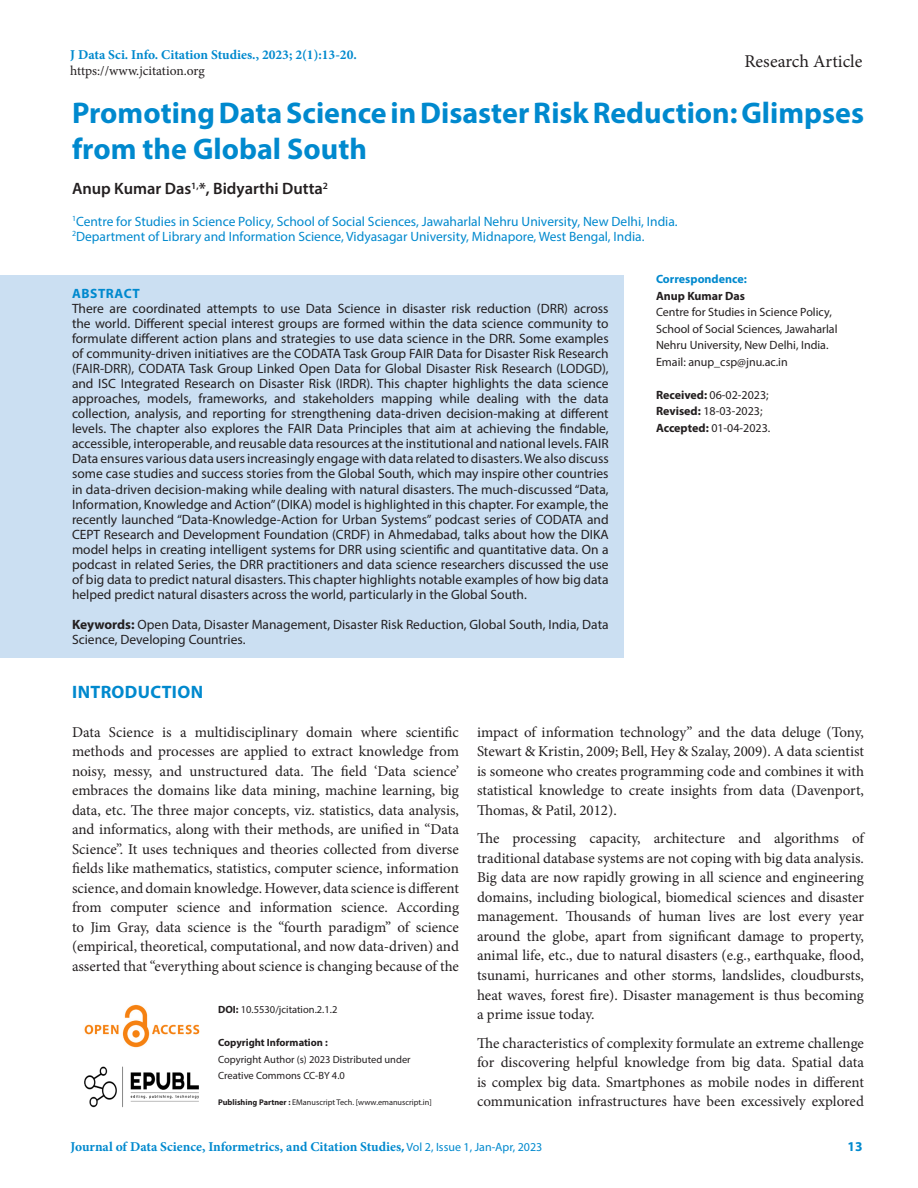
<style>
.page{position:relative;width:918px;height:1188px;background:#fff}
.page>*{position:absolute;margin:0;border:0;box-sizing:border-box;transform-origin:0 0}
.Art_Title{font:700 30px/36px "Myriad Pro";color:#0089ce}
.t1{font:18px "Minion Pro";color:#231f20}
.Intro_head{font:700 18px "Myriad Pro";letter-spacing:.02em;color:#0089ce}
.Author_Names{font:600 16.5px "Myriad Pro";color:#231f20}
.Body_text{font:15px/19.5px "Minion Pro";color:#231f20;text-align:justify}
.Abstract_TXT{font:13.5px/15px "Myriad Pro";color:#231f20;text-align:justify}
.Author_Affiliations{font:13.5px "Myriad Pro";color:#0089ce}
.t2{font:700 13.5px "Minion Pro";color:#0089ce}
.KY{font:13.5px/15px "Myriad Pro";color:#231f20}
.t3{font:13.5px "Minion Pro";letter-spacing:-.005em;color:#231f20}
.ABS_Heading{font:700 13.5px "Myriad Pro";letter-spacing:.04em;color:#0089ce}
.Correspondence_AU_Af{font:12px/16.5px "Myriad Pro";color:#231f20}
.Journal_Dates{font:12px/16.5px "Myriad Pro";color:#231f20}
.Correspondence_AU_Af-2{font:700 12px "Myriad Pro";color:#0089ce}
.Correspondence_AU_Af-3{font:700 12px "Myriad Pro";color:#231f20}
.t4{font:10.5px/16.5px "Myriad Pro";color:#231f20}
.t5{font:700 10.5px "Myriad Pro";color:#231f20}
.t6{font:8.25px "Myriad Pro";color:#231f20}
.s1{font-weight:700}
.s2{font-family:"Myriad Pro";font-size:12px}
.s3{font-family:"Myriad Pro";font-weight:400;font-size:12px}
</style>
<div class="page">
<img style="left:84px;top:1004px;width:116px;height:44px">
<img style="left:84px;top:1066px;width:115px;height:42px">
<div style="left:0;top:276px;width:624px;height:382px;background:#cbdff2"></div>
<p class="t2" style="left:70px;top:45px;width:288px">J Data Sci. Info. Citation Studies., 2023; 2(1):13-20.</p>
<p class="t3" style="left:70px;top:61px;width:136px">https://www.jcitation.org</p>
<p class="t1" style="left:744px;top:49px;width:120px">Research Article</p>
<p class="Art_Title" style="left:72px;top:94px;width:794px">Promoting Data Science in Disaster Risk Reduction: Glimpses from the Global South</p>
<p class="Author_Names" style="left:72px;top:178px;width:258px">Anup Kumar Das<sup>1,</sup>*, Bidyarthi Dutta<sup>2</sup></p>
<p class="Author_Affiliations" style="left:72px;top:213px;width:607px"><sup>1</sup>Centre for Studies in Science Policy, School of Social Sciences, Jawaharlal Nehru University, New Delhi, India.</p>
<p class="Author_Affiliations" style="left:72px;top:228px;width:574px"><sup>2</sup>Department of Library and Information Science, Vidyasagar University, Midnapore, West Bengal, India.</p>
<p class="Correspondence_AU_Af-2" style="left:656px;top:271px;width:92px">Correspondence:</p>
<p class="Correspondence_AU_Af-3" style="left:656px;top:288px;width:91px">Anup Kumar Das</p>
<p class="Correspondence_AU_Af" style="left:656px;top:304px;width:183px">Centre for Studies in Science Policy,<br>School of Social Sciences, Jawaharlal<br>Nehru University, New Delhi, India.</p>
<p class="Correspondence_AU_Af" style="left:656px;top:353px;width:133px">Email: anup_csp@jnu.ac.in</p>
<p class="ABS_Heading" style="left:72px;top:285px;width:69px">ABSTRACT</p>
<p class="Abstract_TXT" style="left:72px;top:301px;width:538px">There are coordinated attempts to use Data Science in disaster risk reduction (DRR) across the world. Different special interest groups are formed within the data science community to formulate different action plans and strategies to use data science in the DRR. Some examples of community-driven initiatives are the CODATA Task Group FAIR Data for Disaster Risk Research (FAIR-DRR), CODATA Task Group Linked Open Data for Global Disaster Risk Research (LODGD), and ISC Integrated Research on Disaster Risk (IRDR). This chapter highlights the data science approaches, models, frameworks, and stakeholders mapping while dealing with the data collection, analysis, and reporting for strengthening data-driven decision-making at different levels. The chapter also explores the FAIR Data Principles that aim at achieving the findable, accessible, interoperable, and reusable data resources at the institutional and national levels. FAIR Data ensures various data users increasingly engage with data related to disasters. We also discuss some case studies and success stories from the Global South, which may inspire other countries in data-driven decision-making while dealing with natural disasters. The much-discussed “Data, Information, Knowledge and Action” (DIKA) model is highlighted in this chapter. For example, the recently launched “Data-Knowledge-Action for Urban Systems” podcast series of CODATA and CEPT Research and Development Foundation (CRDF) in Ahmedabad, talks about how the DIKA model helps in creating intelligent systems for DRR using scientific and quantitative data. On a podcast in related Series, the DRR practitioners and data science researchers discussed the use of big data to predict natural disasters. This chapter highlights notable examples of how big data helped predict natural disasters across the world, particularly in the Global South.</p>
<p class="KY" style="left:72px;top:616px;width:538px"><span class="s1">Keywords:</span> Open Data, Disaster Management, Disaster Risk Reduction, Global South, India, Data<br>Science, Developing Countries.</p>
<p class="Intro_head" style="left:72px;top:680px;width:132px">INTRODUCTION</p>
<p class="Body_text" style="left:72px;top:722px;width:389px">Data Science is a multidisciplinary domain where scientific methods and processes are applied to extract knowledge from noisy, messy, and unstructured data. The field ‘Data science’ embraces the domains like data mining, machine learning, big data, etc. The three major concepts, viz. statistics, data analysis, and informatics, along with their methods, are unified in “Data Science”. It uses techniques and theories collected from diverse fields like mathematics, statistics, computer science, information science, and domain knowledge. However, data science is different from computer science and information science. According to Jim Gray, data science is the “fourth paradigm” of science (empirical, theoretical, computational, and now data-driven) and asserted that “everything about science is changing because of the</p>
<p class="Body_text" style="left:477px;top:722px;width:389px">impact of information technology” and the data deluge (Tony, Stewart &amp; Kristin, 2009; Bell, Hey &amp; Szalay, 2009). A data scientist is someone who creates programming code and combines it with statistical knowledge to create insights from data (Davenport, Thomas, &amp; Patil, 2012).</p>
<p class="Journal_Dates" style="left:656px;top:386px;width:116px"><span class="s1">Received:</span> 06-02-2023;<br><span class="s1">Revised:</span> 18-03-2023;<br><span class="s1">Accepted:</span> 01-04-2023.</p>
<p class="Body_text" style="left:477px;top:829px;width:389px">The processing capacity, architecture and algorithms of traditional database systems are not coping with big data analysis.<br>Big data are now rapidly growing in all science and engineering domains, including biological, biomedical sciences and disaster management. Thousands of human lives are lost every year around the globe, apart from significant damage to property, animal life, etc., due to natural disasters (e.g., earthquake, flood, tsunami, hurricanes and other storms, landslides, cloudbursts, heat waves, forest fire). Disaster management is thus becoming a prime issue today.</p>
<p class="Body_text" style="left:477px;top:1033px;width:389px">The characteristics of complexity formulate an extreme challenge for discovering helpful knowledge from big data. Spatial data is complex big data. Smartphones as mobile nodes in different communication infrastructures have been excessively explored</p>
<p class="t4" style="left:218px;top:1001px;width:121px"><span class="s1">DOI:</span> 10.5530/jcitation.2.1.2</p>
<p class="t5" style="left:218px;top:1036px;width:111px">Copyright Information :</p>
<p class="t4" style="left:218px;top:1051px;width:194px">Copyright Author (s) 2023 Distributed under<br>Creative Commons CC-BY 4.0</p>
<p class="t6" style="left:218px;top:1097px;width:215px"><span class="s1">Publishing Partner :</span> EManuscript Tech. [www.emanuscript.in]</p>
<p class="t2" style="left:70px;top:1137px;width:473px">Journal of Data Science, Informetrics, and Citation Studies<span class="s2">,</span> <span class="s3">Vol 2, Issue 1, Jan-Apr, 2023</span></p>
<p class="ABS_Heading" style="left:848px;top:1137px;width:16px">13</p>
</div>
